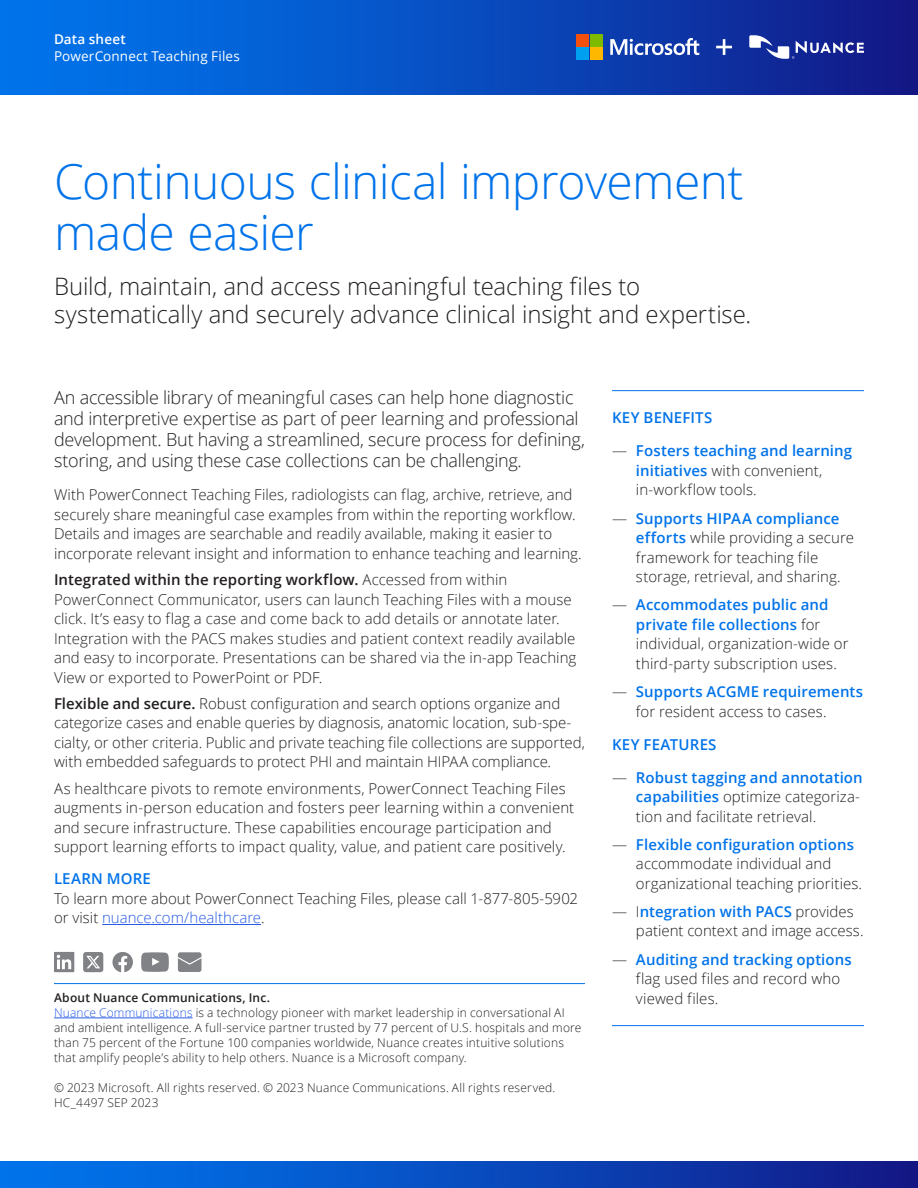
<style>
.page{position:relative;width:918px;height:1188px;background:#fff}
.page>*{position:absolute;margin:0;border:0;box-sizing:border-box;transform-origin:0 0}
.Headline_32_34{font:300 48px/51px "Open Sans";letter-spacing:-.015em;color:#0073ea}
.Subhead_16_19{font:300 24px/28.5px "Open Sans";letter-spacing:-.005em;color:#231f20}
.Intro_Text_12_14{font:300 18px/21px "Open Sans";letter-spacing:-.015em;color:#231f20}
.Body_Text_10_13{font:300 15px/19.5px "Open Sans";letter-spacing:.005em;color:#231f20}
.HIGHLIGHTS_10_13_w_rule_above{font:600 15px/19.5px "Open Sans";letter-spacing:.005em;color:#0073ea}
.Body_Text_Subhead_10_13_SemiBold{font:600 15px "Open Sans";letter-spacing:.015em;color:#0073ea}
.Product_Offering_Name_9_11{font:13.5px "Open Sans";letter-spacing:.01em;color:#fff}
.Data_sheet_9_11{font:600 13.5px "Open Sans";letter-spacing:.01em;color:#fff}
.About_Nuance_Legal_8_10{font:300 12px/15px "Open Sans";letter-spacing:.015em;color:#231f20}
.About_Nuance_____Doc___8_10{font:300 12px "Open Sans";letter-spacing:.015em;color:#231f20}
.About_Nuance_SemiBold_with_Rule_above{font:600 12px "Open Sans";letter-spacing:.015em;color:#231f20}
.s1{font-weight:600}
.s2{color:#285ce6}
.s3{font-weight:300;color:#231f20}
.s4{font-weight:600;color:#0073ea}
</style>
<div class="page">
<div style="left:0;top:1161px;width:918px;height:27px;background:linear-gradient(to right,#007bf2,#121b89)"></div>
<div style="left:0;top:0;width:918px;height:94px;background:linear-gradient(to right,#007bf2,#131b89)"></div>
<svg style="left:716px;top:39px;width:16px;height:16px"></svg>
<svg style="left:749px;top:35px;width:115px;height:24px"></svg>
<svg style="left:610px;top:38px;width:89px;height:17px"></svg>
<div style="left:576px;top:34px;width:13px;height:12px;background:#f34f0d"></div>
<div style="left:590px;top:34px;width:13px;height:12px;background:#7dba00"></div>
<div style="left:576px;top:48px;width:13px;height:12px;background:#00a0f0"></div>
<div style="left:590px;top:48px;width:13px;height:12px;background:#ffb800"></div>
<hr style="left:612px;top:390px;width:252px;height:1px;background:#0073ea">
<hr style="left:612px;top:1025px;width:252px;height:1px;background:#0073ea">
<hr style="left:102px;top:924px;width:159px;height:1px;background:#285ce6">
<svg style="left:54px;top:952px;width:20px;height:20px"></svg>
<svg style="left:83px;top:952px;width:20px;height:20px"></svg>
<svg style="left:112px;top:952px;width:21px;height:20px"></svg>
<svg style="left:141px;top:952px;width:28px;height:20px"></svg>
<svg style="left:178px;top:952px;width:23px;height:20px"></svg>
<hr style="left:54px;top:983px;width:531px;height:1px;background:#0073ea">
<hr style="left:54px;top:1018px;width:139px;height:1px;background:#285ce6">
<p class="Data_sheet_9_11" style="left:54px;top:30px;width:73px">Data sheet</p>
<p class="Product_Offering_Name_9_11" style="left:54px;top:47px;width:187px">PowerConnect Teaching Files</p>
<h1 class="Headline_32_34" style="left:54px;top:155px;width:691px">Continuous clinical improvement made easier</h1>
<p class="Subhead_16_19" style="left:54px;top:271px;width:699px">Build, maintain, and access meaningful teaching files to systematically and securely advance clinical insight and expertise.</p>
<p class="Intro_Text_12_14" style="left:54px;top:387px;width:533px">An accessible library of meaningful cases can help hone diagnostic and interpretive expertise as part of peer learning and professional development. But having a streamlined, secure process for defining, storing, and using these case collections can be challenging.</p>
<p class="Body_Text_10_13" style="left:54px;top:485px;width:529px">With PowerConnect Teaching Files, radiologists can flag, archive, retrieve, and securely share meaningful case examples from within the reporting workflow.<br>Details and images are searchable and readily available, making it easier to incorporate relevant insight and information to enhance teaching and learning.</p>
<p class="Body_Text_10_13" style="left:54px;top:570px;width:524px"><span class="s1">Integrated within the reporting workflow.</span> Accessed from within PowerConnect Communicator, users can launch Teaching Files with a mouse click. It’s easy to flag a case and come back to add details or annotate later.<br>Integration with the PACS makes studies and patient context readily available and easy to incorporate. Presentations can be shared via the in-app Teaching View or exported to PowerPoint or PDF.</p>
<p class="Body_Text_10_13" style="left:54px;top:693px;width:532px"><span class="s1">Flexible and secure.</span> Robust configuration and search options organize and categorize cases and enable queries by diagnosis, anatomic location, sub-spe&shy;cialty, or other criteria. Public and private teaching file collections are supported, with embedded safeguards to protect PHI and maintain HIPAA compliance.</p>
<p class="Body_Text_10_13" style="left:54px;top:778px;width:522px">As healthcare pivots to remote environments, PowerConnect Teaching Files augments in-person education and fosters peer learning within a convenient and secure infrastructure. These capabilities encourage participation and support learning efforts to impact quality, value, and patient care positively.</p>
<h2 class="Body_Text_Subhead_10_13_SemiBold" style="left:54px;top:869px;width:98px">LEARN MORE</h2>
<p class="Body_Text_10_13" style="left:54px;top:888px;width:526px">To learn more about PowerConnect Teaching Files, please call 1-877-805-5902 or visit <span class="s2">nuance.com/healthcare</span>.</p>
<p class="About_Nuance_SemiBold_with_Rule_above" style="left:54px;top:989px;width:218px">About Nuance Communications, Inc.</p>
<p class="About_Nuance_Legal_8_10" style="left:54px;top:1005px;width:529px"><span class="s2">Nuance Communications</span> is a technology pioneer with market leadership in conversational AI and ambient intelligence. A full-service partner trusted by 77 percent of U.S. hospitals and more than 75 percent of the Fortune 100 companies worldwide, Nuance creates intuitive solutions that amplify people’s ability to help others. Nuance is a Microsoft company.</p>
<p class="About_Nuance_____Doc___8_10" style="left:54px;top:1079px;width:503px">© 2023 Microsoft. All rights reserved. © 2023 Nuance Communications. All rights reserved.</p>
<p class="About_Nuance_____Doc___8_10" style="left:54px;top:1094px;width:106px">HC_4497 SEP 2023</p>
<p class="HIGHLIGHTS_10_13_w_rule_above" style="left:612px;top:408px;width:102px">KEY BENEFITS</p>
<p class="HIGHLIGHTS_10_13_w_rule_above" style="left:636px;top:441px;width:218px;text-indent:-24px"><span class="s3">—</span> Fosters teaching and learning initiatives <span class="s3">with convenient, in-workflow tools.</span></p>
<p class="Body_Text_10_13" style="left:636px;top:508px;width:219px;text-indent:-24px">— <span class="s4">Supports HIPAA compliance efforts</span> while providing a secure framework for teaching file storage, retrieval, and sharing.</p>
<p class="Body_Text_10_13" style="left:636px;top:595px;width:214px;text-indent:-24px">— <span class="s4">Accommodates public and private file collections</span> for individual, organization-wide or third-party subscription uses.</p>
<p class="Body_Text_10_13" style="left:636px;top:681px;width:229px;text-indent:-24px">— <span class="s4">Supports ACGME requirements </span>for resident access to cases.</p>
<p class="HIGHLIGHTS_10_13_w_rule_above" style="left:612px;top:734px;width:106px">KEY FEATURES</p>
<p class="Body_Text_10_13" style="left:636px;top:767px;width:228px;text-indent:-24px">— <span class="s4">Robust tagging and annotation capabilities</span> optimize categoriza&shy;tion and facilitate retrieval.</p>
<p class="Body_Text_10_13" style="left:636px;top:834px;width:228px;text-indent:-24px">— <span class="s4">Flexible configuration options </span>accommodate individual and organizational teaching priorities.</p>
<p class="Body_Text_10_13" style="left:636px;top:901px;width:229px;text-indent:-24px">— I<span class="s4">ntegration with PACS</span> provides patient context and image access.</p>
<p class="Body_Text_10_13" style="left:636px;top:949px;width:217px;text-indent:-24px">— <span class="s4">Auditing and tracking options </span>flag used files and record who viewed files.</p>
</div>
